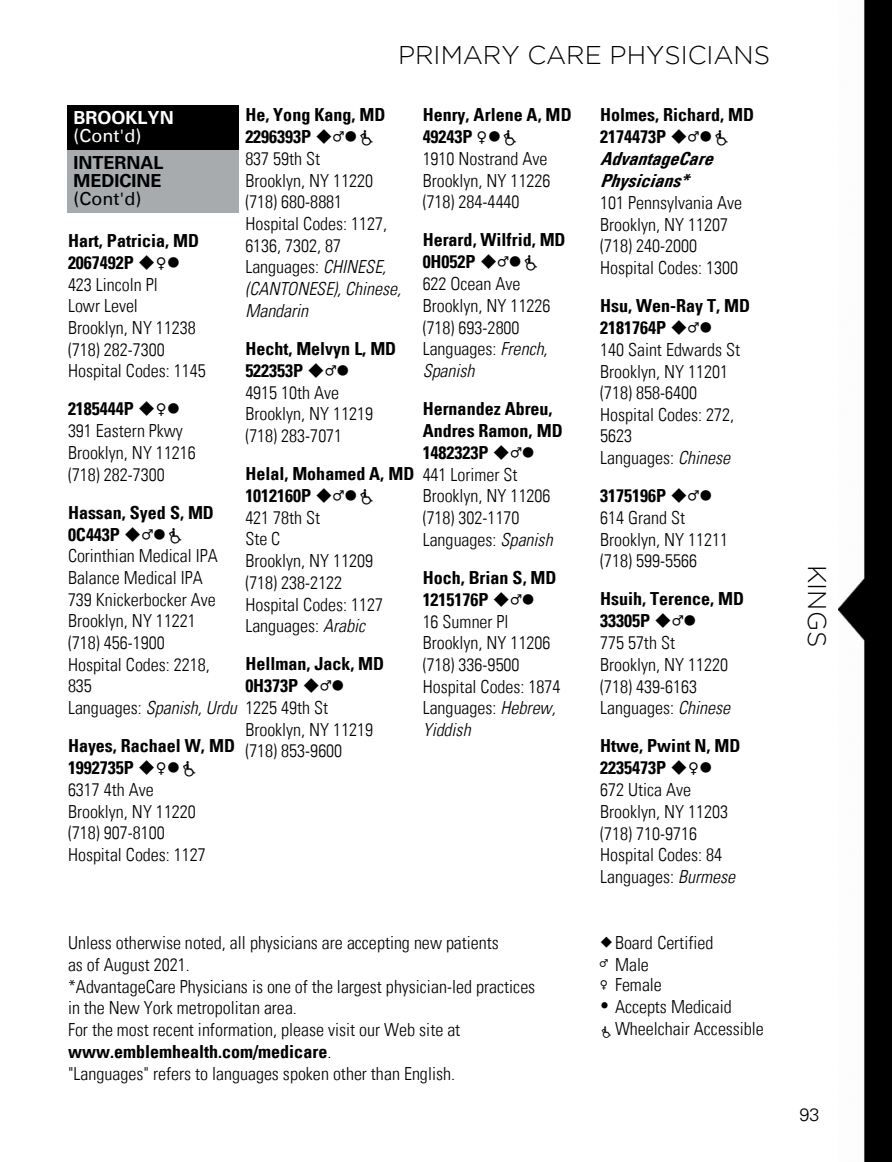
<style>
.page{position:relative;width:892px;height:1162px;background:#fff}
.page>*{position:absolute;margin:0;border:0;box-sizing:border-box;transform-origin:0 0}
.t1{font:300 25.5px "Gotham";color:#000}
.t2{font:300 condensed 18px/21.8px "Univers LT";color:#000}
.t3{font:700 18px/17.9px "Univers LT";color:#000;text-align:justify}
.t4{font:700 18px/18px "Univers LT";color:#fff}
.t5{font:300 18px "Univers LT";color:#000}
.s1{font-weight:700}
.s2{font-family:"DejaVu Sans Mono";font-weight:400;font-stretch:normal}
.s3{font-style:italic}
.s4{font-weight:400}
.s5{font-weight:700;font-style:italic}
</style>
<div class="page">
<svg style="left:838px;top:0;width:53px;height:1161px;fill:#000"></svg>
<div style="left:71px;top:109px;width:163px;height:18px;background:#000"></div>
<svg style="left:67px;top:105px;width:4px;height:4px"></svg>
<hr style="left:71px;top:105px;width:163px;height:4px;background:#000">
<svg style="left:234px;top:105px;width:5px;height:4px"></svg>
<hr style="left:67px;top:109px;width:4px;height:18px;background:#000">
<div style="left:234px;top:109px;width:5px;height:18px;background:#000"></div>
<div style="left:71px;top:127px;width:163px;height:18px;background:#000"></div>
<div style="left:71px;top:145px;width:163px;height:5px;background:#000"></div>
<hr style="left:67px;top:127px;width:4px;height:18px;background:#000">
<div style="left:234px;top:127px;width:5px;height:18px;background:#000"></div>
<div style="left:71px;top:154px;width:163px;height:18px;background:#a8abae"></div>
<svg style="left:67px;top:145px;width:4px;height:9px"></svg>
<hr style="left:71px;top:150px;width:163px;height:4px;background:#a8abae">
<svg style="left:234px;top:145px;width:5px;height:9px"></svg>
<hr style="left:67px;top:154px;width:4px;height:18px;background:#a8abae">
<div style="left:234px;top:154px;width:5px;height:18px;background:#a8abae"></div>
<div style="left:71px;top:172px;width:163px;height:18px;background:#a8abae"></div>
<hr style="left:67px;top:172px;width:4px;height:18px;background:#a8abae">
<div style="left:234px;top:172px;width:5px;height:18px;background:#a8abae"></div>
<div style="left:71px;top:190px;width:163px;height:18px;background:#a8abae"></div>
<svg style="left:67px;top:208px;width:4px;height:5px"></svg>
<div style="left:71px;top:208px;width:163px;height:5px;background:#a8abae"></div>
<svg style="left:234px;top:208px;width:5px;height:5px"></svg>
<hr style="left:67px;top:190px;width:4px;height:18px;background:#a8abae">
<div style="left:234px;top:190px;width:5px;height:18px;background:#a8abae"></div>
<h1 class="t1" style="left:398px;top:46px;width:373px">PRIMARY CARE PHYSICIANS</h1>
<h1 class="t2" style="left:245px;top:103px;width:157px"><span class="s1">He, Yong Kang, MD<br>2296393P</span> ◆<span class="s2">♂</span>●<br>837 59th St<br>Brooklyn, NY 11220 (718) 680-8881<br>Hospital Codes: 1127,<br>6136, 7302, 87<br>Languages: <span class="s3">CHINESE, (CANTONESE), Chinese,<br>Mandarin</span></h1>
<h1 class="t2" style="left:245px;top:337px;width:152px"><span class="s1">Hecht, Melvyn L, MD<br>522353P</span> ◆<span class="s2">♂</span>●<br>4915 10th Ave<br>Brooklyn, NY 11219 (718) 283-7071</h1>
<h1 class="t2" style="left:245px;top:462px;width:170px"><span class="s1">Helal, Mohamed A, MD<br>1012160P</span> ◆<span class="s2">♂</span>●<br>421 78th St<br>Ste C<br>Brooklyn, NY 11209<br>(718) 238-2122<br>Hospital Codes: 1127<br>Languages: <span class="s3">Arabic</span></h1>
<h1 class="t2" style="left:245px;top:652px;width:140px"><span class="s1">Hellman, Jack, MD<br>0H373P</span> ◆<span class="s2">♂</span>●<br>1225 49th St<br>Brooklyn, NY 11219 (718) 853-9600</h1>
<p class="t4" style="left:73px;top:108px;width:102px">BROOKLYN <span class="s4">(Cont'd)</span></p>
<p class="t3" style="left:73px;top:153px;width:92px">INTERNAL MEDICINE <span class="s4">(Cont'd)</span></p>
<h1 class="t2" style="left:68px;top:229px;width:139px"><span class="s1">Hart, Patricia, MD<br>2067492P</span> ◆<span class="s2">♀</span>●<br>423 Lincoln Pl<br>Lowr Level<br>Brooklyn, NY 11238 (718) 282-7300<br>Hospital Codes: 1145</h1>
<h1 class="t2" style="left:68px;top:397px;width:129px"><span class="s1">2185444P</span> ◆<span class="s2">♀</span>●<br>391 Eastern Pkwy<br>Brooklyn, NY 11216 (718) 282-7300</h1>
<h1 class="t2" style="left:68px;top:500px;width:170px"><span class="s1">Hassan, Syed S, MD<br>0C443P</span> ◆<span class="s2">♂</span>●<br>Corinthian Medical IPA<br>Balance Medical IPA<br>739 Knickerbocker Ave<br>Brooklyn, NY 11221<br>(718) 456-1900<br>Hospital Codes: 2218,<br>835<br>Languages: <span class="s3">Spanish, Urdu</span></h1>
<h1 class="t2" style="left:68px;top:734px;width:168px"><span class="s1">Hayes, Rachael W, MD<br>1992735P</span> ◆<span class="s2">♀</span>●<br>6317 4th Ave<br>Brooklyn, NY 11220<br>(718) 907-8100<br>Hospital Codes: 1127</h1>
<h1 class="t2" style="left:422px;top:103px;width:150px"><span class="s1">Henry, Arlene A, MD<br>49243P</span> <span class="s2">♀</span>●<br>1910 Nostrand Ave<br>Brooklyn, NY 11226 (718) 284-4440</h1>
<h1 class="t2" style="left:422px;top:228px;width:144px"><span class="s1">Herard, Wilfrid, MD<br>0H052P</span> ◆<span class="s2">♂</span>●<br>622 Ocean Ave<br>Brooklyn, NY 11226 (718) 693-2800<br>Languages: <span class="s3">French,<br>Spanish</span></h1>
<h1 class="t2" style="left:422px;top:397px;width:141px"><span class="s1">Hernandez Abreu,<br>Andres Ramon, MD<br>1482323P</span> ◆<span class="s2">♂</span>●<br>441 Lorimer St<br>Brooklyn, NY 11206 (718) 302-1170<br>Languages: <span class="s3">Spanish</span></h1>
<h1 class="t2" style="left:422px;top:566px;width:139px"><span class="s1">Hoch, Brian S, MD<br>1215176P</span> ◆<span class="s2">♂</span>●<br>16 Sumner Pl<br>Brooklyn, NY 11206 (718) 336-9500<br>Hospital Codes: 1874<br>Languages: <span class="s3">Hebrew,<br>Yiddish</span></h1>
<h1 class="t2" style="left:600px;top:103px;width:155px"><span class="s1">Holmes, Richard, MD<br>2174473P</span> ◆<span class="s2">♂</span>●<br><span class="s5">AdvantageCare<br>Physicians*<br></span>101 Pennsylvania Ave<br>Brooklyn, NY 11207 (718) 240-2000<br>Hospital Codes: 1300</h1>
<h1 class="t2" style="left:600px;top:294px;width:151px"><span class="s1">Hsu, Wen-Ray T, MD<br>2181764P</span> ◆<span class="s2">♂</span>●<br>140 Saint Edwards St<br>Brooklyn, NY 11201 (718) 858-6400<br>Hospital Codes: 272,<br>5623<br>Languages: <span class="s3">Chinese</span></h1>
<h1 class="t2" style="left:600px;top:484px;width:129px"><span class="s1">3175196P</span> ◆<span class="s2">♂</span>●<br>614 Grand St<br>Brooklyn, NY 11211 (718) 599-5566</h1>
<h1 class="t2" style="left:600px;top:587px;width:145px"><span class="s1">Hsuih, Terence, MD<br>33305P</span> ◆<span class="s2">♂</span>●<br>775 57th St<br>Brooklyn, NY 11220 (718) 439-6163<br>Languages: <span class="s3">Chinese</span></h1>
<h1 class="t2" style="left:600px;top:734px;width:142px"><span class="s1">Htwe, Pwint N, MD<br>2235473P</span> ◆<span class="s2">♀</span>●<br>672 Utica Ave<br>Brooklyn, NY 11203 (718) 710-9716<br>Hospital Codes: 84<br>Languages: <span class="s3">Burmese</span></h1>
<p class="t2" style="left:68px;top:931px;width:468px">Unless otherwise noted, all physicians are accepting new patients<br>as of August 2021.<br>*AdvantageCare Physicians is one of the largest physician-led practices in the New York metropolitan area.<br>For the most recent information, please visit our Web site at <span class="s1">www.emblemhealth.com/medicare</span>.<br>"Languages" refers to languages spoken other than English.</p>
<p class="t2" style="left:599px;top:931px;width:115px;line-height:21px">◆Board Certified <sup>♂</sup> Male<br><sup>♀</sup> Female</p>
<p class="t2" style="left:614px;top:994px;width:150px;line-height:22.6px;text-indent:-15px">• Accepts Medicaid<br>Wheelchair Accessible</p>
<p class="t1" style="left:826px;top:564px;width:83px;rotate:90deg">KINGS</p>
<p class="t5" style="left:799px;top:1103px;width:21px">93</p>
</div>
